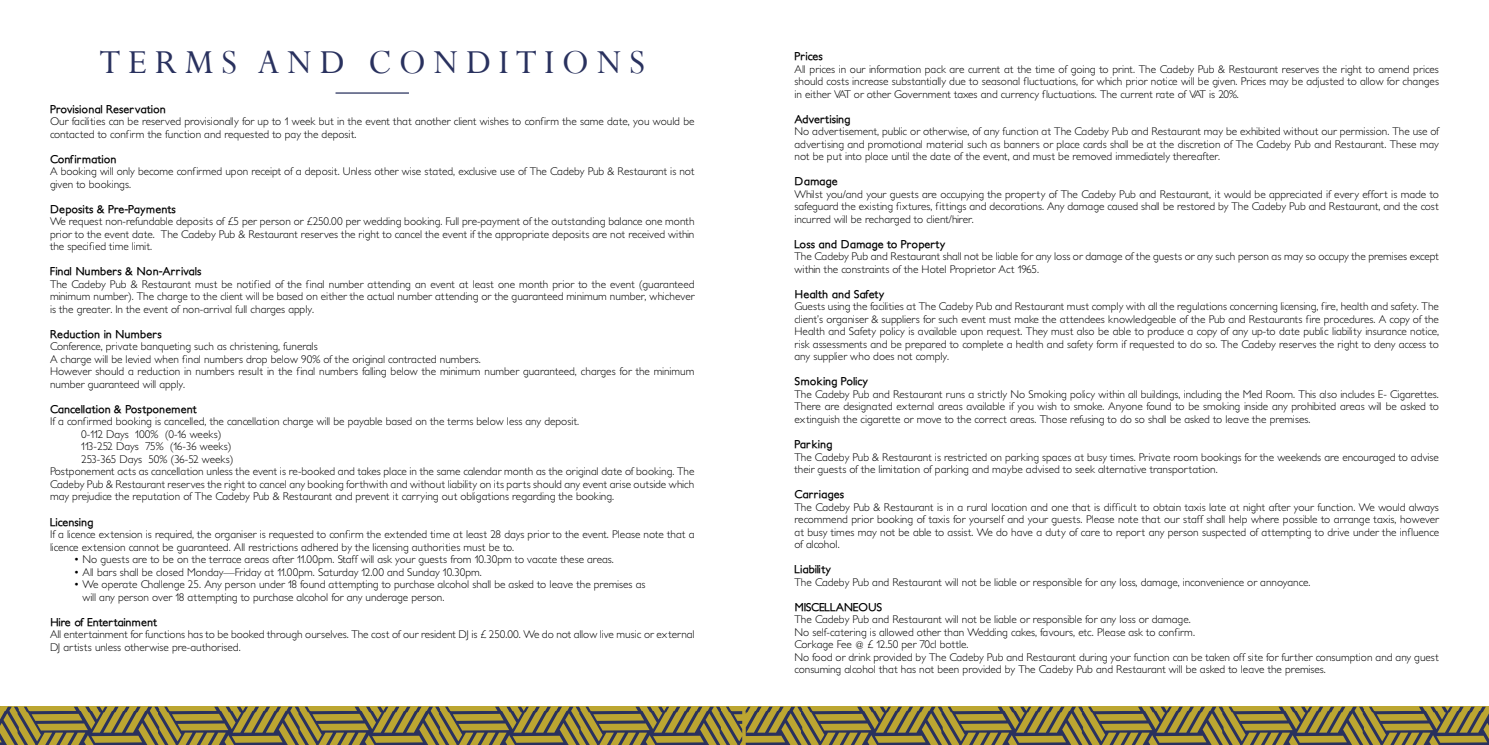
<style>
.page{position:relative;width:1489px;height:745px;background:#fff}
.page>*{position:absolute;margin:0;border:0;box-sizing:border-box;transform-origin:0 0}
.t1{font:37.5px "Perpetua";letter-spacing:.2em;color:#29315e}
.t2{font:300 11.25px/12.5px "Petita";color:#000}
.t3{font:700 11.25px "Petita";color:#000}
.t4{font:700 11.25px "Petita";letter-spacing:-.035em;color:#000}
</style>
<div class="page">
<hr style="left:335px;top:92px;width:74px;height:2px;background:#29315e">
<svg style="left:0;top:706px;width:1488px;height:38px;background:#877c40"></svg>
<h1 class="t1" style="left:100px;top:39px;width:546px">TERMS AND CONDITIONS</h1>
<p class="t3" style="left:50px;top:102px;width:117px">Provisional Reservation</p>
<p class="t2" style="left:50px;top:115px;width:646px">Our facilities can be reserved provisionally for up to 1 week but in the event that another client wishes to confirm the same date, you would be contacted to confirm the function and requested to pay the deposit.</p>
<p class="t3" style="left:50px;top:152px;width:68px">Confirmation</p>
<p class="t2" style="left:50px;top:165px;width:646px">A booking will only become confirmed upon receipt of a deposit. Unless other wise stated, exclusive use of The Cadeby Pub &amp; Restaurant is not given to bookings.</p>
<p class="t3" style="left:50px;top:202px;width:127px">Deposits &amp; Pre-Payments</p>
<p class="t2" style="left:50px;top:215px;width:646px;text-align:justify">We request non-refundable deposits of £5 per person or £250.00 per wedding booking. Full pre-payment of the outstanding balance one month prior to the event date. The Cadeby Pub &amp; Restaurant reserves the right to cancel the event if the appropriate deposits are not received within the specified time limit.</p>
<p class="t3" style="left:50px;top:264px;width:153px">Final Numbers &amp; Non-Arrivals</p>
<p class="t2" style="left:50px;top:278px;width:646px;text-align:justify">The Cadeby Pub &amp; Restaurant must be notified of the final number attending an event at least one month prior to the event (guaranteed minimum number). The charge to the client will be based on either the actual number attending or the guaranteed minimum number, whichever is the greater. In the event of non-arrival full charges apply.</p>
<p class="t3" style="left:50px;top:327px;width:113px">Reduction in Numbers</p>
<p class="t2" style="left:50px;top:340px;width:646px">Conference, private banqueting such as christening, funerals<br>A charge will be levied when final numbers drop below 90% of the original contracted numbers.<br>However should a reduction in numbers result in the final numbers falling below the minimum number guaranteed, charges for the minimum number guaranteed will apply.</p>
<p class="t3" style="left:50px;top:402px;width:148px">Cancellation &amp; Postponement</p>
<p class="t2" style="left:50px;top:415px;width:530px">If a confirmed booking is cancelled, the cancellation charge will be payable based on the terms below less any deposit.</p>
<p class="t2" style="left:81px;top:428px;width:142px">0-112 Days 100% (0-16 weeks)</p>
<p class="t2" style="left:81px;top:440px;width:152px">113-252 Days 75% (16-36 weeks)</p>
<p class="t2" style="left:81px;top:453px;width:154px">253-365 Days 50% (36-52 weeks)</p>
<p class="t2" style="left:50px;top:465px;width:646px">Postponement acts as cancellation unless the event is re-booked and takes place in the same calendar month as the original date of booking. The</p>
<p class="t2" style="left:50px;top:478px;width:646px">Cadeby Pub &amp; Restaurant reserves the right to cancel any booking forthwith and without liability on its parts should any event arise outside which</p>
<p class="t2" style="left:50px;top:490px;width:565px">may prejudice the reputation of The Cadeby Pub &amp; Restaurant and prevent it carrying out obligations regarding the booking.</p>
<p class="t3" style="left:50px;top:514px;width:45px">Licensing</p>
<p class="t2" style="left:50px;top:528px;width:646px">If a licence extension is required, the organiser is requested to confirm the extended time at least 28 days prior to the event. Please note that a licence extension cannot be guaranteed. All restrictions adhered by the licensing authorities must be to.</p>
<p class="t2" style="left:74px;top:553px;width:541px">• No guests are to be on the terrace areas after 11.00pm. Staff will ask your guests from 10.30pm to vacate these areas.</p>
<p class="t2" style="left:74px;top:565px;width:409px">• All bars shall be closed Monday—Friday at 11.00pm. Saturday 12.00 and Sunday 10.30pm.</p>
<p class="t2" style="left:83px;top:578px;width:564px;text-indent:-9px">• We operate Challenge 25. Any person under 18 found attempting to purchase alcohol shall be asked to leave the premises as will any person over 18 attempting to purchase alcohol for any underage person.</p>
<p class="t3" style="left:50px;top:614px;width:108px">Hire of Entertainment</p>
<p class="t2" style="left:50px;top:628px;width:646px">All entertainment for functions has to be booked through ourselves. The cost of our resident DJ is £ 250.00. We do not allow live music or external<br>DJ artists unless otherwise pre-authorised.</p>
<p class="t3" style="left:794px;top:49px;width:30px">Prices</p>
<p class="t2" style="left:794px;top:63px;width:646px;text-align:justify">All prices in our information pack are current at the time of going to print. The Cadeby Pub &amp; Restaurant reserves the right to amend prices should costs increase substantially due to seasonal fluctuations, for which prior notice will be given. Prices may be adjusted to allow for changes in either VAT or other Government taxes and currency fluctuations. The current rate of VAT is 20%.</p>
<p class="t3" style="left:794px;top:112px;width:57px">Advertising</p>
<p class="t2" style="left:794px;top:125px;width:646px;text-align:justify">No advertisement, public or otherwise, of any function at The Cadeby Pub and Restaurant may be exhibited without our permission. The use of advertising and promotional material such as banners or place cards shall be at the discretion of The Cadeby Pub and Restaurant. These may not be put into place until the date of the event, and must be removed immediately thereafter.</p>
<p class="t3" style="left:794px;top:174px;width:45px">Damage</p>
<p class="t2" style="left:794px;top:188px;width:646px;text-align:justify">Whilst you/and your guests are occupying the property of The Cadeby Pub and Restaurant, it would be appreciated if every effort is made to safeguard the existing fixtures, fittings and decorations. Any damage caused shall be restored by The Cadeby Pub and Restaurant, and the cost incurred will be recharged to client/hirer.</p>
<p class="t3" style="left:794px;top:237px;width:152px">Loss and Damage to Property</p>
<p class="t2" style="left:794px;top:250px;width:646px">The Cadeby Pub and Restaurant shall not be liable for any loss or damage of the guests or any such person as may so occupy the premises except within the constraints of the Hotel Proprietor Act 1965.</p>
<p class="t3" style="left:794px;top:287px;width:91px">Health and Safety</p>
<p class="t2" style="left:794px;top:300px;width:646px;text-align:justify">Guests using the facilities at The Cadeby Pub and Restaurant must comply with all the regulations concerning licensing, fire, health and safety. The client’s organiser &amp; suppliers for such event must make the attendees knowledgeable of the Pub and Restaurants fire procedures. A copy of the Health and Safety policy is available upon request. They must also be able to produce a copy of any up-to date public liability insurance notice, risk assessments and be prepared to complete a health and safety form if requested to do so. The Cadeby reserves the right to deny access to any supplier who does not comply.</p>
<p class="t3" style="left:794px;top:374px;width:75px">Smoking Policy</p>
<p class="t2" style="left:794px;top:388px;width:646px;text-align:justify">The Cadeby Pub and Restaurant runs a strictly No Smoking policy within all buildings, including the Med Room. This also includes E- Cigarettes.<br>There are designated external areas available if you wish to smoke. Anyone found to be smoking inside any prohibited areas will be asked to extinguish the cigarette or move to the correct areas. Those refusing to do so shall be asked to leave the premises.</p>
<p class="t3" style="left:794px;top:437px;width:39px">Parking</p>
<p class="t2" style="left:794px;top:450px;width:646px">The Cadeby Pub &amp; Restaurant is restricted on parking spaces at busy times. Private room bookings for the weekends are encouraged to advise their guests of the limitation of parking and maybe advised to seek alternative transportation.</p>
<p class="t3" style="left:794px;top:487px;width:51px">Carriages</p>
<p class="t2" style="left:794px;top:500px;width:646px;text-align:justify">The Cadeby Pub &amp; Restaurant is in a rural location and one that is difficult to obtain taxis late at night after your function. We would always recommend prior booking of taxis for yourself and your guests. Please note that our staff shall help where possible to arrange taxis, however at busy times may not be able to assist. We do have a duty of care to report any person suspected of attempting to drive under the influence of alcohol.</p>
<p class="t3" style="left:794px;top:562px;width:38px">Liability</p>
<p class="t2" style="left:794px;top:575px;width:517px">The Cadeby Pub and Restaurant will not be liable or responsible for any loss, damage, inconvenience or annoyance.</p>
<p class="t4" style="left:794px;top:599px;width:89px">MISCELLANEOUS</p>
<p class="t2" style="left:794px;top:613px;width:646px">The Cadeby Pub and Restaurant will not be liable or responsible for any loss or damage.<br>No self-catering is allowed other than Wedding cakes, favours, etc. Please ask to confirm.<br>Corkage Fee @ £ 12.50 per 70cl bottle.<br>No food or drink provided by The Cadeby Pub and Restaurant during your function can be taken off site for further consumption and any guest consuming alcohol that has not been provided by The Cadeby Pub and Restaurant will be asked to leave the premises.</p>
</div>
